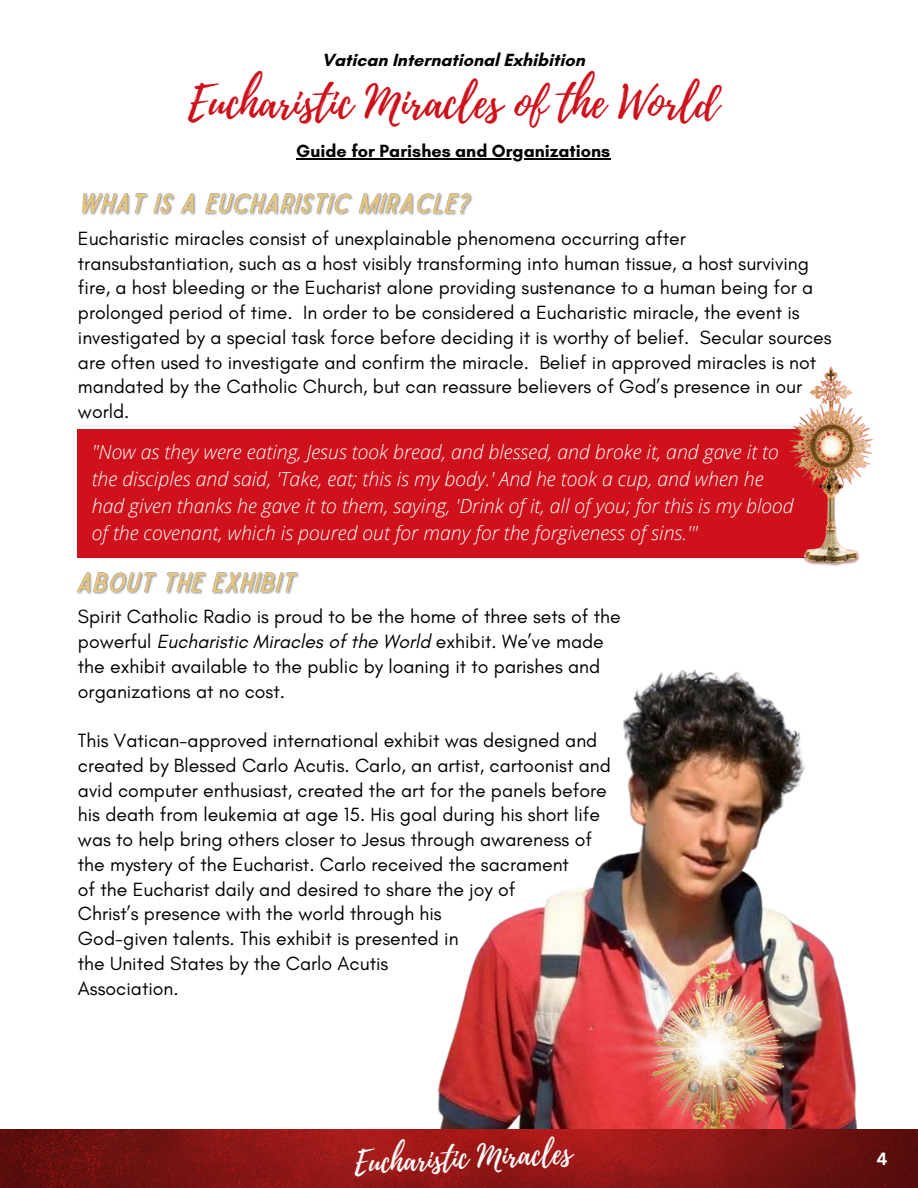
<style>
.page{position:relative;width:918px;height:1188px;background:#fff}
.page>*{position:absolute;margin:0;border:0;box-sizing:border-box;transform-origin:0 0}
.t1{font:44.25px "Playlist Script";color:#cf111b}
.t2{font:30.6px "Playlist Script";color:#fcfcfc}
.t3{font:19.5px/24.8px "Glacial Indifference";color:#000}
.t4{font:italic 300 19.5px/27px "Open Sans";color:#fff}
.t5{font:italic 19.5px "Glacial Indifference";color:#000}
.t6{font:700 18px "Glacial Indifference";color:#000}
.t7{font:700 17.25px "Canva Sans";color:#fff}
.s1{font-style:normal}
</style>
<div class="page">
<img style="left:332px;top:669px;width:586px;height:461px">
<img style="left:576px;top:916px;width:277px;height:214px">
<div style="left:78px;top:429px;width:755px;height:128px;background:#cf111b"></div>
<hr style="left:296px;top:158px;width:314px;height:2px;background:#000">
<img style="left:783px;top:366px;width:90px;height:200px">
<div style="left:779px;top:472px;width:21px;height:67px;background:#cf111b"></div>
<img style="left:77px;top:572px;width:222px;height:22px">
<img style="left:82px;top:193px;width:391px;height:22px">
<img style="left:0;top:1130px;width:918px;height:58px">
<p class="t6" style="left:322px;top:49px;width:264px">Vatican International Exhibition</p>
<p class="t1" style="left:188px;top:70px;width:532px">Eucharistic Miracles of the World</p>
<p class="t6" style="left:296px;top:140px;width:316px">Guide for Parishes and Organizations</p>
<p class="t3" style="left:78px;top:226px;width:755px">Eucharistic miracles consist of unexplainable phenomena occurring after transubstantiation, such as a host visibly transforming into human tissue, a host surviving fire, a host bleeding or the Eucharist alone providing sustenance to a human being for a prolonged period of time. In order to be considered a Eucharistic miracle, the event is investigated by a special task force before deciding it is worthy of belief. Secular sources are often used to investigate and confirm the miracle. Belief in approved miracles is not mandated by the Catholic Church, but can reassure believers of God’s presence in our world.</p>
<p class="t4" style="left:92px;top:438px;width:703px">"Now as they were eating, Jesus took bread, and blessed, and broke it, and gave it to the disciples and said, 'Take, eat; this is my body.' And he took a cup, and when he had given thanks he gave it to them, saying, 'Drink of it, all of you; for this is my blood of the covenant, which is poured out for many for the forgiveness of sins.'"</p>
<h4 class="t3" style="left:78px;top:604px;width:544px">Spirit Catholic Radio is proud to be the home of three sets of the</h4>
<h1 class="t5" style="left:78px;top:630px;width:527px"><span class="s1">powerful</span> Eucharistic Miracles of the World <span class="s1">exhibit. We’ve made</span></h1>
<p class="t3" style="left:78px;top:654px;width:524px">the exhibit available to the public by loaning it to parishes and</p>
<p class="t3" style="left:78px;top:678px;width:209px">organizations at no cost.</p>
<p class="t3" style="left:78px;top:728px;width:521px">This Vatican-approved international exhibit was designed and</p>
<p class="t3" style="left:78px;top:753px;width:534px">created by Blessed Carlo Acutis. Carlo, an artist, cartoonist and</p>
<p class="t3" style="left:78px;top:777px;width:531px">avid computer enthusiast, created the art for the panels before</p>
<p class="t3" style="left:78px;top:802px;width:524px">his death from leukemia at age 15. His goal during his short life</p>
<p class="t3" style="left:78px;top:827px;width:516px">was to help bring others closer to Jesus through awareness of</p>
<p class="t3" style="left:78px;top:852px;width:493px">the mystery of the Eucharist. Carlo received the sacrament</p>
<p class="t3" style="left:78px;top:876px;width:439px">of the Eucharist daily and desired to share the joy of</p>
<p class="t3" style="left:78px;top:901px;width:365px">Christ’s presence with the world through his</p>
<p class="t3" style="left:78px;top:926px;width:382px">God-given talents. This exhibit is presented in</p>
<p class="t3" style="left:78px;top:951px;width:312px">the United States by the Carlo Acutis</p>
<p class="t3" style="left:78px;top:975px;width:102px">Association.</p>
<h2 class="t2" style="left:353px;top:1142px;width:219px;rotate:-3deg">Eucharistic Miracles</h2>
<p class="t7" style="left:877px;top:1147px;width:12px">4</p>
</div>
